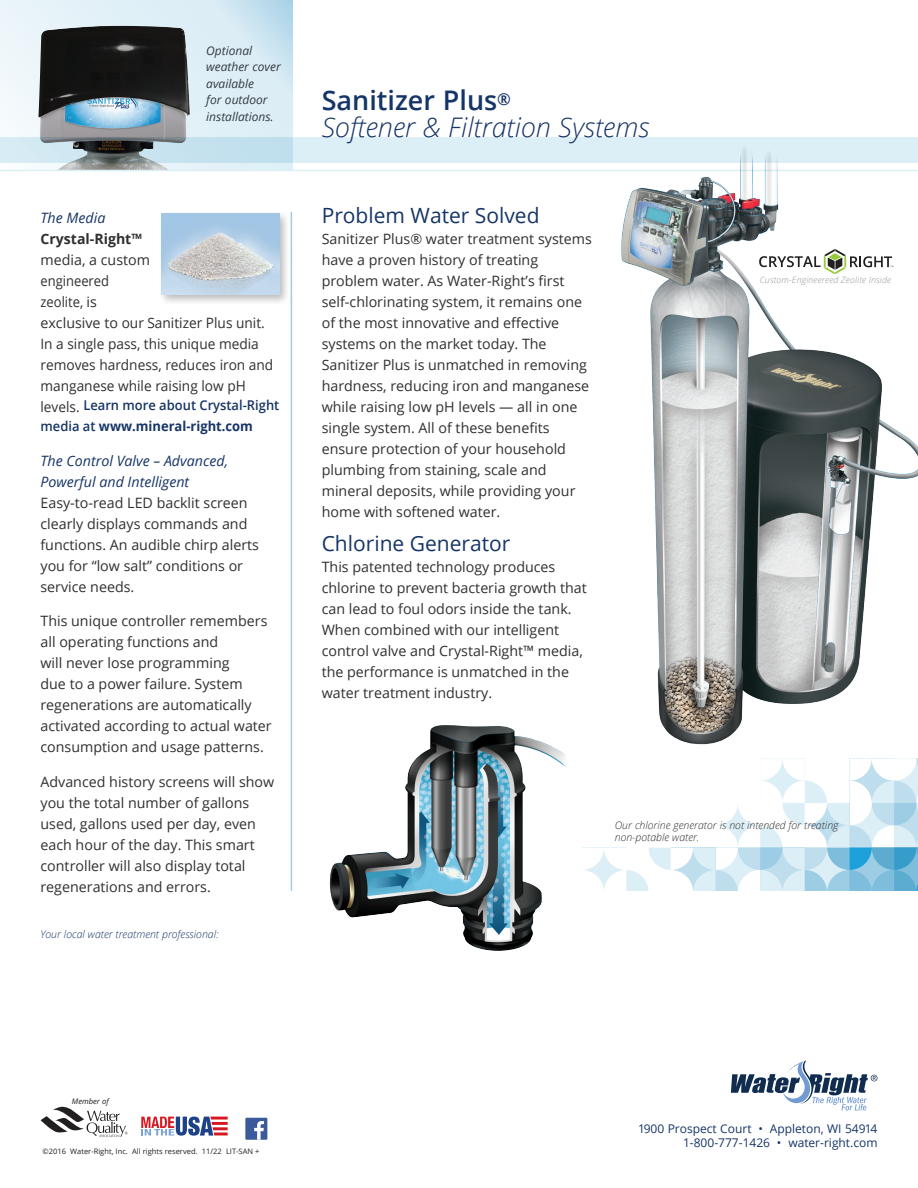
<style>
.page{position:relative;width:918px;height:1188px;background:#fff}
.page>*{position:absolute;margin:0;border:0;box-sizing:border-box;transform-origin:0 0}
.t1{font:italic 300 27px "Open Sans";color:#163567}
.t2{font:600 27px "Open Sans";color:#163567}
.WR_Paragraphs{font:21px "Open Sans";color:#163567}
.WR_Paragraphs-2{font:14.25px/21px "Open Sans";color:#312f30}
.WR_Paragraphs-3{font:600 13.5px/21px "Open Sans";color:#163567;scale:.96 1}
.t3{font:12px "Open Sans";color:#163567}
.t4{font:italic 12px/16.5px "Open Sans";color:#353b40}
.t5{font:italic 300 10.5px/12.6px "Open Sans";color:#312f30}
.t6{font:italic 300 10.5px "Open Sans";color:#163567}
.t7{font:italic 300 8.7px "Open Sans";letter-spacing:.02em;color:#939598}
.t8{font:italic 7.65px "Open Sans";color:#231f20}
.t9{font:7.5px "Open Sans";color:#231f20}
.s1{font-style:italic;color:#163567}
.s2{font-weight:700}
.s3{font-weight:400;font-size:14.25px;color:#312f30}
</style>
<div class="page">
<img style="left:329px;top:725px;width:214px;height:226px">
<svg style="left:565px;top:758px;width:353px;height:133px"></svg>
<svg style="left:731px;top:1060px;width:146px;height:51px"></svg>
<hr style="left:291px;top:212px;width:1px;height:678px;background:#9dcde4">
<svg style="left:0;top:0;width:292px;height:170px;background:#dfeef6"></svg>
<img style="left:38px;top:26px;width:152px;height:144px">
<svg style="left:0;top:137px;width:918px;height:26px;background:#c4d7de"></svg>
<hr style="left:0;top:170px;width:918px;height:1px;background:#ddeff6">
<svg style="left:41px;top:1107px;width:87px;height:30px"></svg>
<svg style="left:141px;top:1117px;width:87px;height:19px"></svg>
<div style="left:245px;top:1118px;width:22px;height:22px;background:#3b5a9a"></div>
<svg style="left:254px;top:1121px;width:10px;height:19px"></svg>
<div style="left:158px;top:211px;width:133px;height:95px;background:#231f20;opacity:.3"></div>
<img style="left:162px;top:214px;width:118px;height:81px">
<img style="left:615px;top:140px;width:303px;height:605px">
<svg style="left:759px;top:249px;width:134px;height:25px"></svg>
<p class="t4" style="left:206px;top:42px;width:76px">Optional weather cover available<br>for outdoor installations.</p>
<p class="WR_Paragraphs-2" style="left:40px;top:207px;width:234px"><span class="s1">The Media<br></span><span class="s2">Crystal-Right™<br></span>media, a custom<br>engineered<br>zeolite, is<br>exclusive to our Sanitizer Plus unit.<br>In a single pass, this unique media removes hardness, reduces iron and manganese while raising low pH</p>
<p class="WR_Paragraphs-3" style="left:40px;top:394px;width:250px"><span class="s3">levels.</span> Learn more about Crystal-Right media at <span class="s2">www.mineral-right.com</span></p>
<p class="WR_Paragraphs-2" style="left:40px;top:450px;width:220px"><span class="s1">The Control Valve – Advanced,<br>Powerful and Intelligent<br></span>Easy-to-read LED backlit screen clearly displays commands and functions. An audible chirp alerts you for “low salt” conditions or service needs.</p>
<p class="WR_Paragraphs-2" style="left:40px;top:610px;width:233px">This unique controller remembers all operating functions and<br>will never lose programming<br>due to a power failure. System regenerations are automatically activated according to actual water consumption and usage patterns.</p>
<p class="WR_Paragraphs-2" style="left:40px;top:771px;width:235px">Advanced history screens will show you the total number of gallons used, gallons used per day, even each hour of the day. This smart controller will also display total regenerations and errors.</p>
<p class="t6" style="left:40px;top:927px;width:180px">Your local water treatment professional:</p>
<p class="t2" style="left:322px;top:82px;width:191px">Sanitizer Plus<sup>®</sup></p>
<p class="t1" style="left:322px;top:109px;width:329px">Softener &amp; Filtration Systems</p>
<p class="WR_Paragraphs" style="left:322px;top:201px;width:219px">Problem Water Solved</p>
<p class="WR_Paragraphs-2" style="left:322px;top:228px;width:272px">Sanitizer Plus® water treatment systems have a proven history of treating problem water. As Water-Right’s first self-chlorinating system, it remains one of the most innovative and effective systems on the market today. The Sanitizer Plus is unmatched in removing hardness, reducing iron and manganese while raising low pH levels — all in one single system. All of these benefits ensure protection of your household plumbing from staining, scale and mineral deposits, while providing your home with softened water.</p>
<p class="WR_Paragraphs" style="left:322px;top:529px;width:190px">Chlorine Generator</p>
<p class="WR_Paragraphs-2" style="left:322px;top:556px;width:267px">This patented technology produces chlorine to prevent bacteria growth that can lead to foul odors inside the tank.<br>When combined with our intelligent control valve and Crystal-Right™ media, the performance is unmatched in the water treatment industry.</p>
<p class="t7" style="left:760px;top:274px;width:133px">Custom-Engineereed Zeolite Inside</p>
<p class="t5" style="left:615px;top:818px;width:225px">Our chlorine generator is not intended for treating non-potable water.</p>
<p class="t8" style="left:72px;top:1096px;width:38px">Member of</p>
<p class="t9" style="left:43px;top:1146px;width:218px">©2016 Water-Right, Inc. All rights reserved. 11/22 LIT-SAN +</p>
<p class="t3" style="left:638px;top:1120px;width:241px">1900 Prospect Court • Appleton, WI 54914</p>
<p class="t3" style="left:683px;top:1135px;width:196px">1-800-777-1426 • water-right.com</p>
</div>
